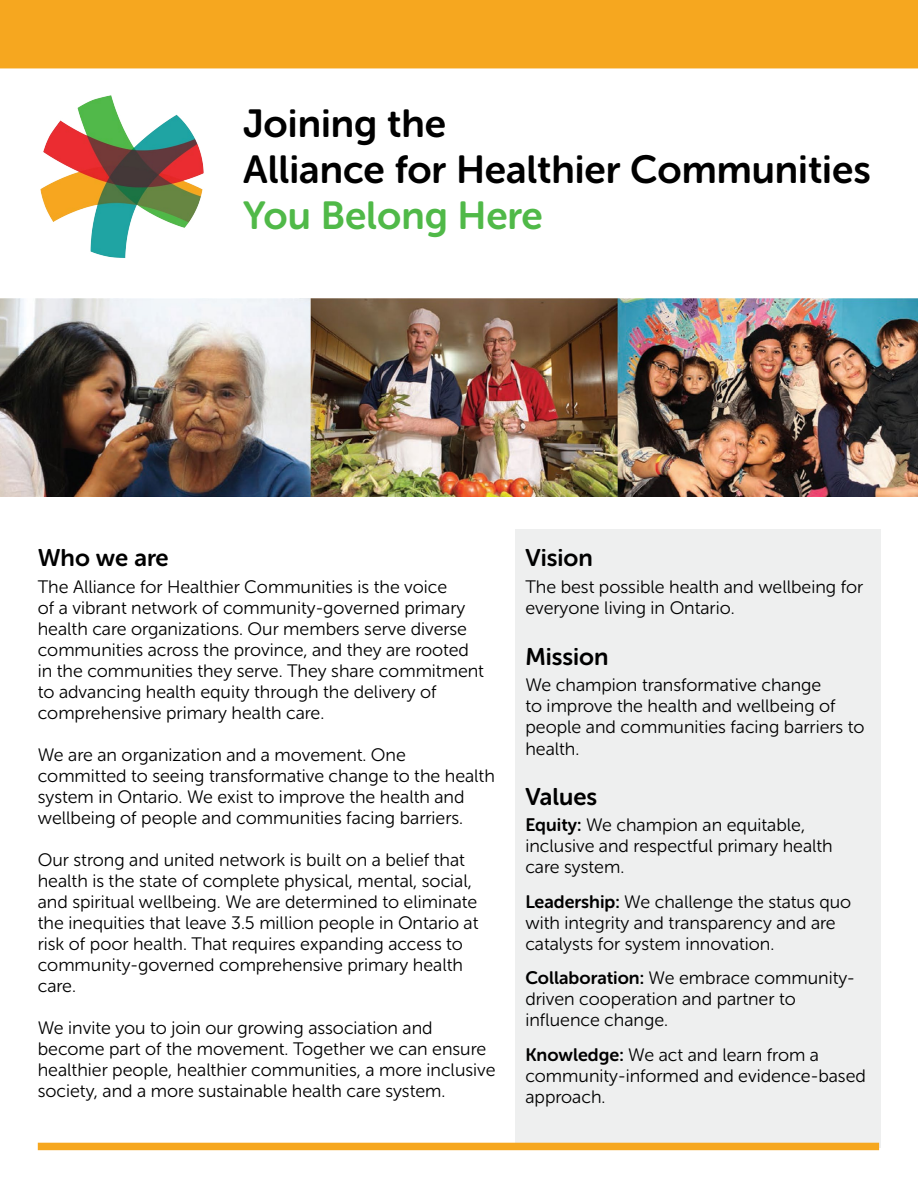
<style>
.page{position:relative;width:918px;height:1188px;background:#fff}
.page>*{position:absolute;margin:0;border:0;box-sizing:border-box;transform-origin:0 0}
.t1{font:39px/45.8px "Museo Sans Rounded 700";color:#000}
.t2{font:39px "Museo Sans Rounded 700";color:#50b948}
.t3{font:24px "Museo Sans Rounded 700";color:#000}
.t4{font:18px/21px "Museo Sans Rounded 300";color:#000}
.s1{font-family:"Museo Sans Rounded 700"}
</style>
<div class="page">
<div style="left:515px;top:529px;width:365px;height:619px;background:#eeefef"></div>
<div style="left:38px;top:1143px;width:841px;height:7px;background:#f6a71f"></div>
<img style="left:0;top:298px;width:918px;height:199px">
<img style="left:40px;top:95px;width:164px;height:163px">
<div style="left:0;top:0;width:918px;height:68px;background:#f6a71f"></div>
<h1 class="t1" style="left:243px;top:101px;width:629px">Joining the<br>Alliance for Healthier Communities</h1>
<h1 class="t2" style="left:243px;top:194px;width:301px">You Belong Here</h1>
<h2 class="t3" style="left:38px;top:544px;width:132px">Who we are</h2>
<p class="t4" style="left:38px;top:576px;width:448px">The Alliance for Healthier Communities is the voice<br>of a vibrant network of community-governed primary health care organizations. Our members serve diverse communities across the province, and they are rooted in the communities they serve. They share commitment to advancing health equity through the delivery of comprehensive primary health care.</p>
<p class="t4" style="left:38px;top:744px;width:459px">We are an organization and a movement. One committed to seeing transformative change to the health system in Ontario. We exist to improve the health and wellbeing of people and communities facing barriers.</p>
<p class="t4" style="left:38px;top:849px;width:442px">Our strong and united network is built on a belief that health is the state of complete physical, mental, social, and spiritual wellbeing. We are determined to eliminate the inequities that leave 3.5 million people in Ontario at risk of poor health. That requires expanding access to community-governed comprehensive primary health care.</p>
<p class="t4" style="left:38px;top:1017px;width:459px">We invite you to join our growing association and become part of the movement. Together we can ensure healthier people, healthier communities, a more inclusive society, and a more sustainable health care system.</p>
<h2 class="t3" style="left:525px;top:544px;width:69px">Vision</h2>
<p class="t4" style="left:525px;top:576px;width:339px;line-height:21.6px">The best possible health and wellbeing for everyone living in Ontario.</p>
<h2 class="t3" style="left:525px;top:643px;width:85px">Mission</h2>
<p class="t4" style="left:525px;top:674px;width:341px">We champion transformative change<br>to improve the health and wellbeing of people and communities facing barriers to health.</p>
<h2 class="t3" style="left:525px;top:783px;width:73px">Values</h2>
<p class="t4" style="left:525px;top:815px;width:309px"><span class="s1">Equity:</span> We champion an equitable, inclusive and respectful primary health care system.</p>
<p class="t4" style="left:525px;top:891px;width:327px"><span class="s1">Leadership:</span> We challenge the status quo with integrity and transparency and are catalysts for system innovation.</p>
<p class="t4" style="left:525px;top:968px;width:331px"><span class="s1">Collaboration:</span> We embrace community&shy;driven cooperation and partner to influence change.</p>
<p class="t4" style="left:525px;top:1044px;width:342px"><span class="s1">Knowledge:</span> We act and learn from a community-informed and evidence-based approach.</p>
</div>
